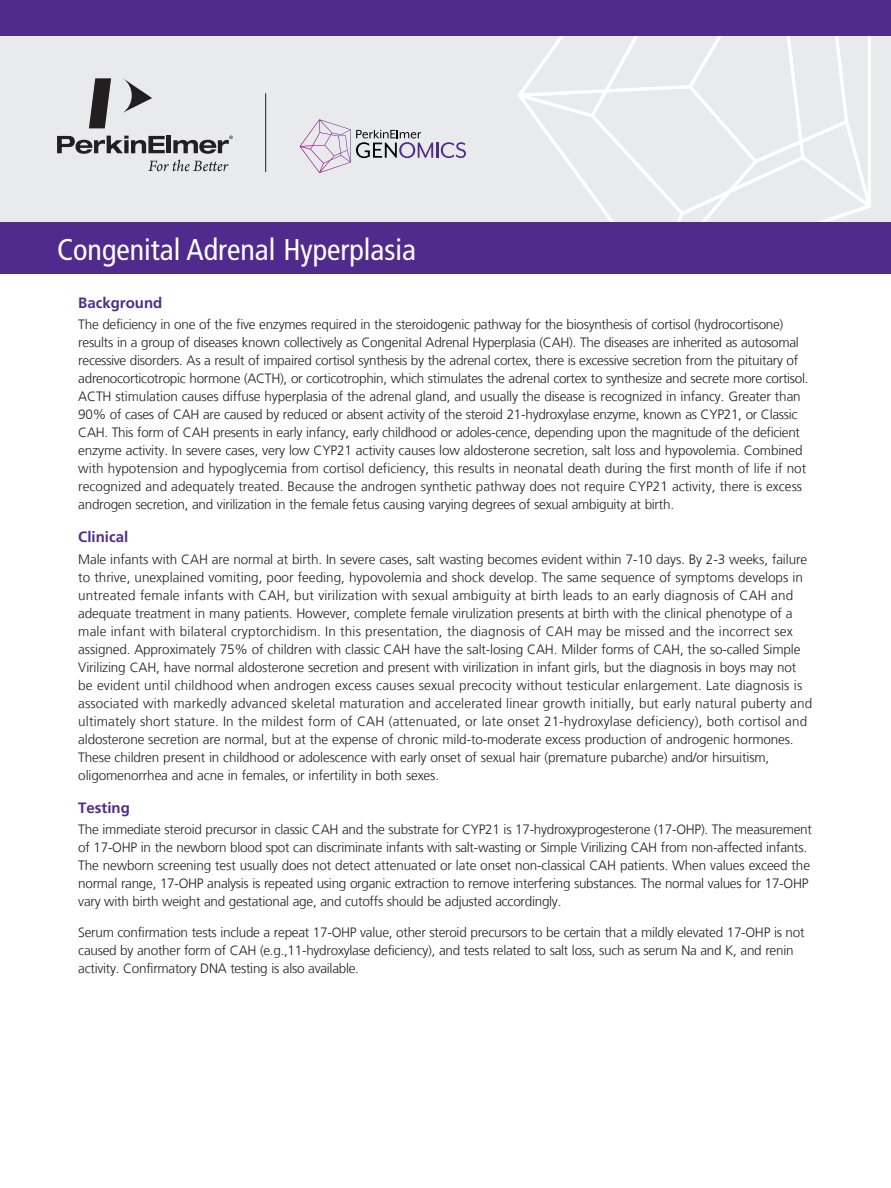
<style>
.page{position:relative;width:891px;height:1188px;background:#fff}
.page>*{position:absolute;margin:0;border:0;box-sizing:border-box;transform-origin:0 0}
.Product_name{font:condensed 30px "Frutiger LT Com";color:#fff}
.Signoff_Address{font:700 15px "Frutiger LT Com";color:#502b8d}
.Signoff_Address-2{font:300 13.5px/18px "Frutiger LT Com";letter-spacing:-.01em;color:#231f20}
</style>
<div class="page">
<div style="left:0;top:0;width:891px;height:222px;background:#e6e7e9"></div>
<svg style="left:518px;top:36px;width:353px;height:186px"></svg>
<div style="left:0;top:0;width:891px;height:36px;background:#502b8d"></div>
<svg style="left:300px;top:119px;width:166px;height:54px"></svg>
<svg style="left:57px;top:136px;width:108px;height:18px"></svg>
<hr style="left:167px;top:136px;width:4px;height:17px;background:#231f20">
<svg style="left:123px;top:78px;width:29px;height:35px"></svg>
<svg style="left:89px;top:78px;width:22px;height:50px"></svg>
<svg style="left:173px;top:136px;width:60px;height:18px"></svg>
<svg style="left:148px;top:160px;width:80px;height:11px"></svg>
<hr style="left:265px;top:93px;width:1px;height:79px;background:#231f20">
<div style="left:0;top:222px;width:891px;height:52px;background:#502b8d"></div>
<p class="Product_name" style="left:57px;top:232px;width:361px">Congenital Adrenal Hyperplasia</p>
<p class="Signoff_Address" style="left:78px;top:294px;width:86px">Background</p>
<p class="Signoff_Address-2" style="left:78px;top:316px;width:732px">The deficiency in one of the five enzymes required in the steroidogenic pathway for the biosynthesis of cortisol (hydrocortisone) results in a group of diseases known collectively as Congenital Adrenal Hyperplasia (CAH). The diseases are inherited as autosomal recessive disorders. As a result of impaired cortisol synthesis by the adrenal cortex, there is excessive secretion from the pituitary of adrenocorticotropic hormone (ACTH), or corticotrophin, which stimulates the adrenal cortex to synthesize and secrete more cortisol.<br>ACTH stimulation causes diffuse hyperplasia of the adrenal gland, and usually the disease is recognized in infancy. Greater than 90% of cases of CAH are caused by reduced or absent activity of the steroid 21-hydroxylase enzyme, known as CYP21, or Classic CAH. This form of CAH presents in early infancy, early childhood or adoles-cence, depending upon the magnitude of the deficient enzyme activity. In severe cases, very low CYP21 activity causes low aldosterone secretion, salt loss and hypovolemia. Combined with hypotension and hypoglycemia from cortisol deficiency, this results in neonatal death during the first month of life if not recognized and adequately treated. Because the androgen synthetic pathway does not require CYP21 activity, there is excess androgen secretion, and virilization in the female fetus causing varying degrees of sexual ambiguity at birth.</p>
<p class="Signoff_Address" style="left:78px;top:528px;width:52px">Clinical</p>
<p class="Signoff_Address-2" style="left:78px;top:550px;width:736px">Male infants with CAH are normal at birth. In severe cases, salt wasting becomes evident within 7-10 days. By 2-3 weeks, failure to thrive, unexplained vomiting, poor feeding, hypovolemia and shock develop. The same sequence of symptoms develops in untreated female infants with CAH, but virilization with sexual ambiguity at birth leads to an early diagnosis of CAH and adequate treatment in many patients. However, complete female virulization presents at birth with the clinical phenotype of a male infant with bilateral cryptorchidism. In this presentation, the diagnosis of CAH may be missed and the incorrect sex assigned. Approximately 75% of children with classic CAH have the salt-losing CAH. Milder forms of CAH, the so-called Simple Virilizing CAH, have normal aldosterone secretion and present with virilization in infant girls, but the diagnosis in boys may not be evident until childhood when androgen excess causes sexual precocity without testicular enlargement. Late diagnosis is associated with markedly advanced skeletal maturation and accelerated linear growth initially, but early natural puberty and ultimately short stature. In the mildest form of CAH (attenuated, or late onset 21-hydroxylase deficiency), both cortisol and aldosterone secretion are normal, but at the expense of chronic mild-to-moderate excess production of androgenic hormones.<br>These children present in childhood or adolescence with early onset of sexual hair (premature pubarche) and/or hirsuitism, oligomenorrhea and acne in females, or infertility in both sexes.</p>
<p class="Signoff_Address" style="left:78px;top:799px;width:53px">Testing</p>
<p class="Signoff_Address-2" style="left:78px;top:820px;width:735px">The immediate steroid precursor in classic CAH and the substrate for CYP21 is 17-hydroxyprogesterone (17-OHP). The measurement of 17-OHP in the newborn blood spot can discriminate infants with salt-wasting or Simple Virilizing CAH from non-affected infants.<br>The newborn screening test usually does not detect attenuated or late onset non-classical CAH patients. When values exceed the normal range, 17-OHP analysis is repeated using organic extraction to remove interfering substances. The normal values for 17-OHP vary with birth weight and gestational age, and cutoffs should be adjusted accordingly.</p>
<p class="Signoff_Address-2" style="left:78px;top:924px;width:728px">Serum confirmation tests include a repeat 17-OHP value, other steroid precursors to be certain that a mildly elevated 17-OHP is not caused by another form of CAH (e.g.,11-hydroxylase deficiency), and tests related to salt loss, such as serum Na and K, and renin activity. Confirmatory DNA testing is also available.</p>
</div>
